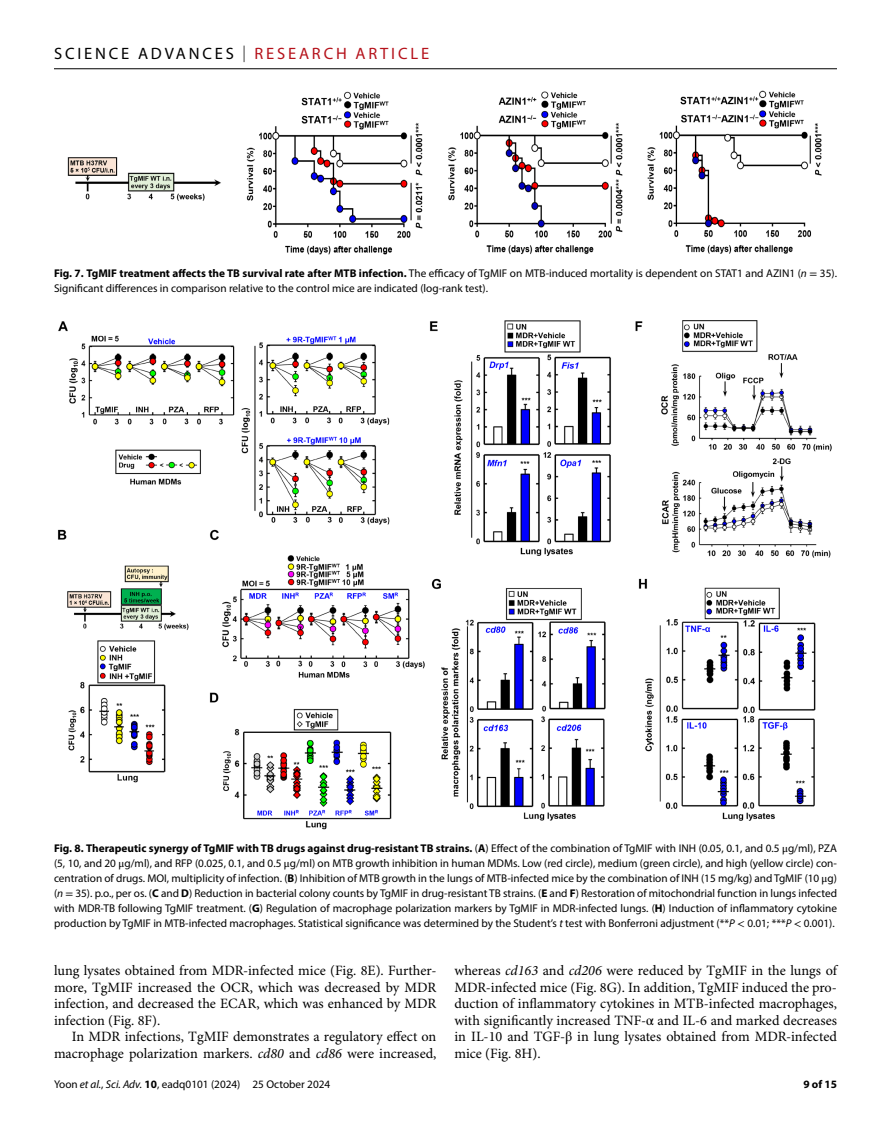
<style>
.page{position:relative;width:891px;height:1134px;background:#fff}
.page>*{position:absolute;margin:0;border:0;box-sizing:border-box;transform-origin:0 0}
.t1{font:16.5px "Myriad Pro";letter-spacing:.17em;color:#000}
.t2{font:14.25px/16.5px "Minion Pro";color:#000;text-align:justify}
.t3{font:11.25px/15px "Myriad Pro";color:#000;text-align:justify}
.t4{font:700 11.25px "Myriad Pro";color:#000}
.s1{font-weight:300}
.s2{color:#b5121b}
.s3{font-weight:700}
.s4{font-style:italic}
.s5{font-family:"STIX"}
.s6{font-weight:400}
</style>
<div class="page">
<hr style="left:54px;top:68px;width:783px;height:1px;background:#000">
<img style="left:68px;top:90px;width:754px;height:164px">
<img style="left:58px;top:320px;width:774px;height:509px">
<h1 class="t1" style="left:54px;top:44px;width:376px">Science Adva nces <span class="s1">|</span> <span class="s2">Resear ch Ar ticle</span></h1>
<p class="t3" style="left:54px;top:265px;width:784px"><span class="s3">Fig. 7. TgMIF treatment affects the TB survival rate after MTB infection.</span> The efficacy of TgMIF on MTB-induced mortality is dependent on STAT1 and AZIN 1 (<span class="s4">n</span> <span class="s5">=</span> 35).<br>Significant differences in comparison relative to the control mice are indicated (log-rank test).</p>
<p class="t4" style="left:54px;top:841px;width:631px">Fig. 8. Therapeutic synergy of TgMIF with TB drugs against drug-resistant TB strains. <span class="s6">(</span>A<span class="s6">) Effect of the combination of TgMIF with INH</span></p>
<p class="t3" style="left:54px;top:840px;width:785px;text-indent:645px">(0.05, 0.1, and 0.5 <span class="s5">μ</span>g/ml), PZA (5, 10, and 20 <span class="s5">μ</span>g/ml), and RFP (0.025, 0.1, and 0.5 <span class="s5">μ</span>g/ml) on MTB growth inhibition in human MDMs. Low (red circle), medium (green circle), and high (yellow circle) con&shy;centration of drugs. MOI, multiplicity of infection. (<span class="s3">B</span>) I nhibition of MTB growth in the lungs of MTB-infected mice by the combination of INH</p>
<p class="t3" style="left:54px;top:870px;width:785px;text-indent:647px">(15 mg/kg) and TgMIF (10 <span class="s5">μ</span>g) (<span class="s4">n</span> <span class="s5">=</span> 35). p.o., per os. (<span class="s3">C</span> and <span class="s3">D</span>) Reduction in bacterial colony counts by TgMIF in drug-resistant TB strains. (<span class="s3">E</span> and <span class="s3">F</span>) Restoration of mitochondrial function in lungs infected with MDR--TB following TgMIF treatment. (<span class="s3">G</span>) Regulation of macrophage polarization markers by TgMIF in MDR-infected lungs. (<span class="s3">H</span>) I nduction of inflammatory cytokine production by TgMIF in MTB-infected macrophages. Statistical significance was determined by the Student’s <span class="s4">t</span> test with Bonferroni adjustment (**<span class="s4">P</span> <span class="s5">&lt;</span> 0.01; ***<span class="s4">P</span> <span class="s5">&lt;</span> 0.001).</p>
<p class="t2" style="left:54px;top:963px;width:384px">lung lysates obtained from MDR-infected mice (Fig. 8E). Further&shy;more, TgMIF increased the OCR, which was decreased by MDR infection, and decreased the ECAR, which was enhanced by MDR infection (Fig. 8F).</p>
<p class="t2" style="left:54px;top:1029px;width:384px;text-align:right">In MDR infections, TgMIF demonstrates a regulatory effect on macrophage polarization markers. <span class="s4">cd80</span> and <span class="s4">cd86</span> were increased,</p>
<p class="t3" style="left:54px;top:1076px;width:278px">Yoon <span class="s4">et al.</span>, <span class="s4">Sci. Adv.</span> <span class="s3">10</span>, eadq0101 (2024) 25 October 2024</p>
<p class="t2" style="left:454px;top:963px;width:384px">whereas <span class="s4">cd163</span> and <span class="s4">cd206</span> were reduced by TgMIF in the lungs of MDR-infected mice (Fig. 8G). In addition, TgMIF induced the pro&shy;duction of inflammatory cytokines in MTB-infected macrophages, with significantly increased TNF-<span class="s5">α</span> and IL-6 and marked decreases in IL-10 and TGF-<span class="s5">β</span> in lung lysates obtained from MDR-infected mice (Fig. 8H).</p>
<p class="t4" style="left:803px;top:1076px;width:35px">9 of 15</p>
</div>
